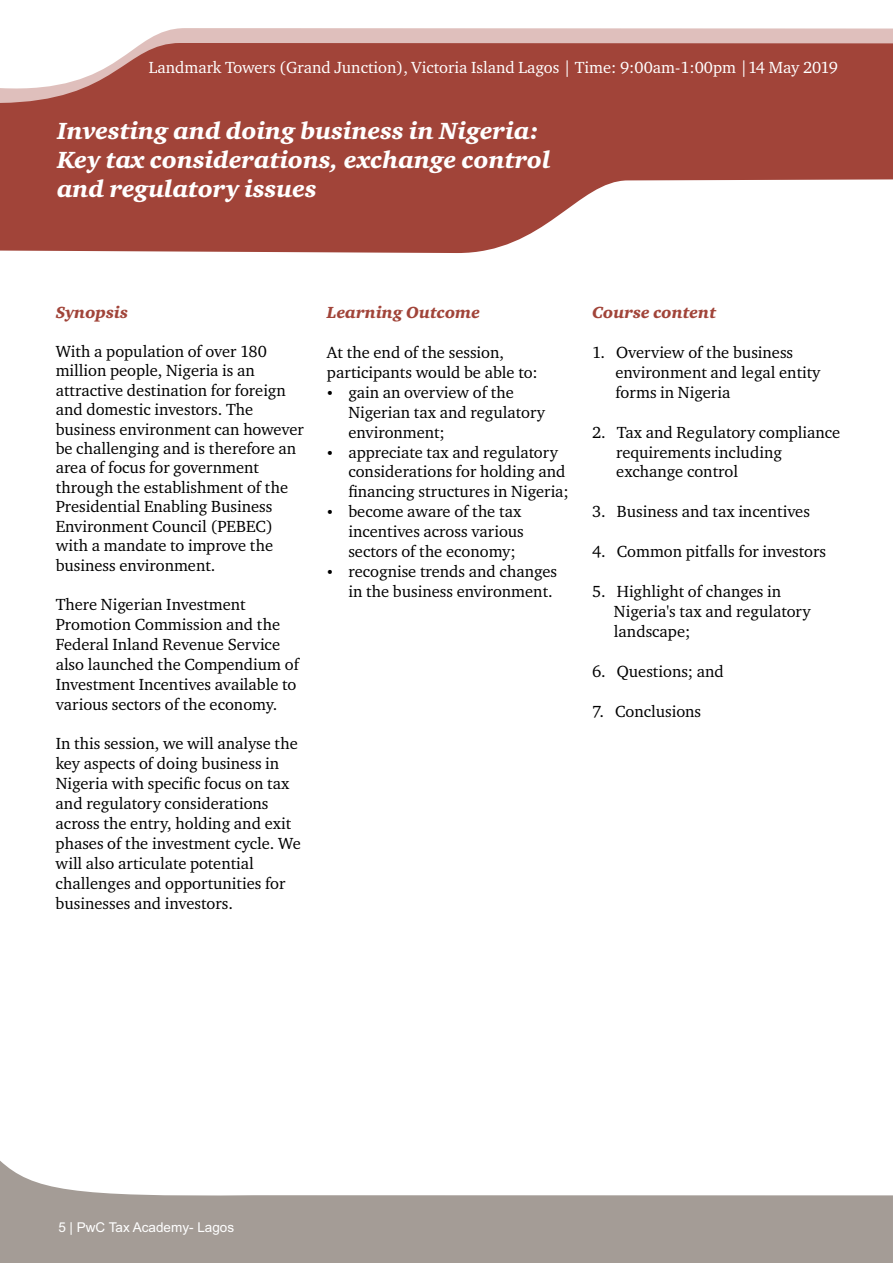
<style>
.page{position:relative;width:893px;height:1263px;background:#fff}
.page>*{position:absolute;margin:0;border:0;box-sizing:border-box;transform-origin:0 0}
.t1{font:italic 900 24px/29px "ITC Charter Com";color:#fff}
.t2{font:16.5px/20px "ITC Charter Com";color:#000}
.t3{font:16.5px "ITC Charter Com";color:#fff}
.t4{font:italic 900 16.5px "ITC Charter Com";color:#a14439}
.t5{font:13.5px "Arial";color:#fff}
</style>
<div class="page">
<svg style="left:143px;top:28px;width:750px;height:15px;background:#e0c1be"></svg>
<svg style="left:0;top:43px;width:893px;height:210px;fill:#a14439"></svg>
<svg style="left:0;top:1161px;width:893px;height:102px;fill:#a49c96"></svg>
<p class="t3" style="left:149px;top:60px;width:690px">Landmark Towers (Grand Junction), Victoria Island Lagos | Time: 9:00am-1:00pm |14 May 2019</p>
<h1 class="t1" style="left:57px;top:118px;width:495px">Investing and doing business in Nigeria:<br>Key tax considerations, exchange control and regulatory issues</h1>
<p class="t4" style="left:56px;top:306px;width:74px">Synopsis</p>
<p class="t2" style="left:56px;top:343px;width:250px;line-height:19.4px">With a population of over 180 million people, Nigeria is an attractive destination for foreign and domestic investors. The business environment can however be challenging and is therefore an area of focus for government through the establishment of the<br>Presidential Enabling Business<br>Environment Council (PEBEC) with a mandate to improve the business environment.</p>
<p class="t2" style="left:56px;top:596px;width:245px">There Nigerian Investment<br>Promotion Commission and the<br>Federal Inland Revenue Service also launched the Compendium of<br>Investment Incentives available to various sectors of the economy.</p>
<p class="t2" style="left:56px;top:735px;width:247px">In this session, we will analyse the key aspects of doing business in<br>Nigeria with specific focus on tax and regulatory considerations across the entry, holding and exit phases of the investment cycle. We will also articulate potential challenges and opportunities for businesses and investors.</p>
<p class="t4" style="left:327px;top:306px;width:155px">Learning Outcome</p>
<p class="t2" style="left:327px;top:344px;width:179px">At the end of the session,</p>
<p class="t2" style="left:327px;top:363px;width:212px">participants would be able to:</p>
<p class="t2" style="left:348px;top:383px;width:167px">gain an overview of the</p>
<p class="t2" style="left:348px;top:403px;width:198px">Nigerian tax and regulatory</p>
<p class="t2" style="left:348px;top:423px;width:98px">environment;</p>
<p class="t2" style="left:348px;top:443px;width:211px">appreciate tax and regulatory</p>
<p class="t2" style="left:348px;top:463px;width:219px">considerations for holding and</p>
<p class="t2" style="left:348px;top:483px;width:222px">financing structures in Nigeria;</p>
<p class="t2" style="left:348px;top:503px;width:174px">become aware of the tax</p>
<p class="t2" style="left:348px;top:523px;width:177px">incentives across various</p>
<p class="t2" style="left:348px;top:543px;width:169px">sectors of the economy;</p>
<p class="t2" style="left:348px;top:563px;width:210px">recognise trends and changes</p>
<p class="t2" style="left:348px;top:583px;width:206px">in the business environment.</p>
<p class="t4" style="left:592px;top:306px;width:126px">Course content</p>
<p class="t2" style="left:615px;top:344px;width:207px;text-indent:-23px">1. Overview of the business environment and legal entity forms in Nigeria</p>
<p class="t2" style="left:616px;top:423px;width:226px;text-indent:-24px">2. Tax and Regulatory compliance requirements including exchange control</p>
<p class="t2" style="left:592px;top:503px;width:219px">3. Business and tax incentives</p>
<p class="t2" style="left:592px;top:543px;width:236px">4. Common pitfalls for investors</p>
<p class="t2" style="left:614px;top:583px;width:198px;text-indent:-22px">5. Highlight of changes in<br>Nigeria's tax and regulatory landscape;</p>
<p class="t2" style="left:592px;top:662px;width:133px">6. Questions; and</p>
<p class="t2" style="left:592px;top:702px;width:111px">7. Conclusions</p>
<p class="t5" style="left:58px;top:1222px;width:177px">5 | PwC Tax Academy- Lagos</p>
</div>
